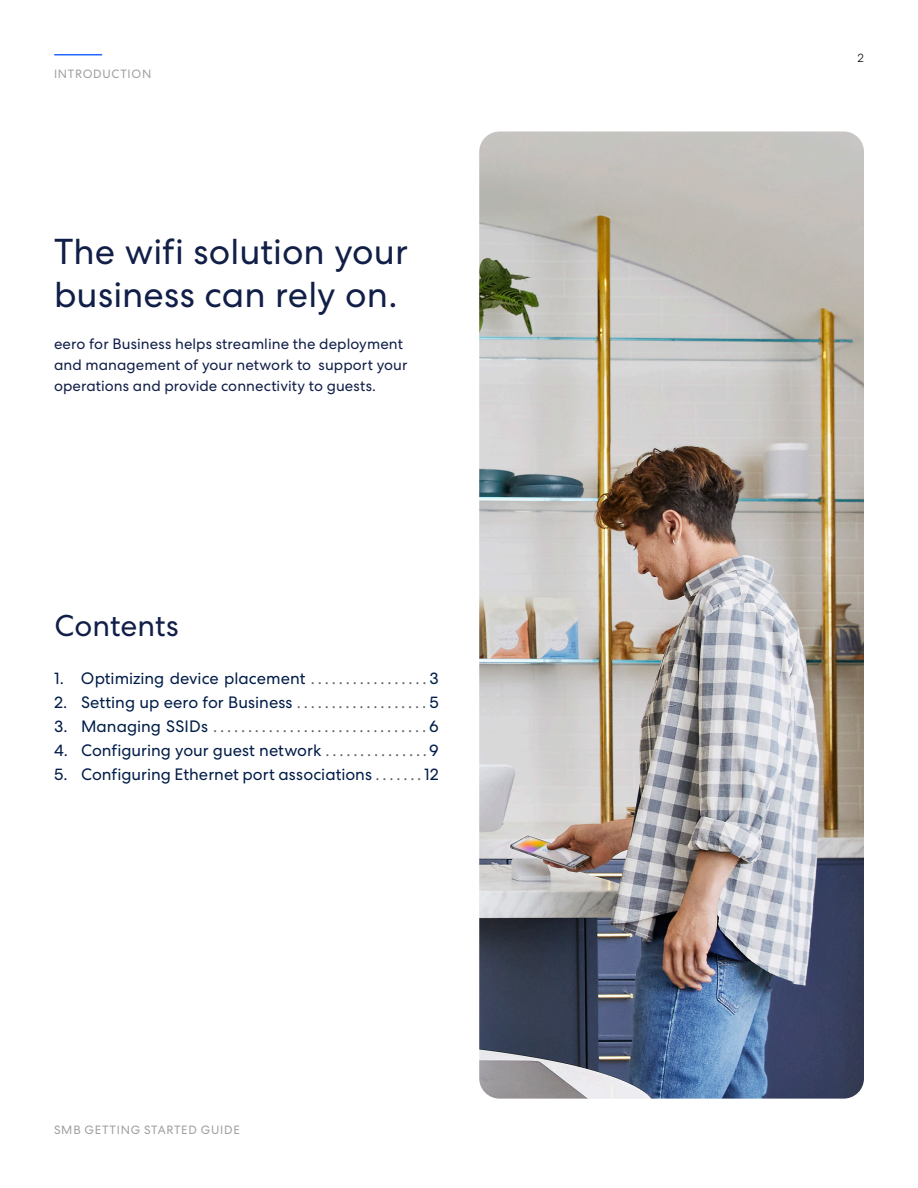
<style>
.page{position:relative;width:918px;height:1188px;background:#fff}
.page>*{position:absolute;margin:0;border:0;box-sizing:border-box;transform-origin:0 0}
.t1{font:36px/43.2px "Centra No 2";letter-spacing:.005em;color:#111e47}
.t2{font:30px "Centra No 2";color:#111e47}
.t3{font:16.5px "Centra No 2";color:#021d49}
.t4{font:16.5px "Centra No 2";letter-spacing:.005em;color:#5e5f5f}
.t5{font:15px/21px "Centra No 2";letter-spacing:.005em;color:#111e47}
.t6{font:12px "Centra No 2";letter-spacing:.06em;color:#9f9f9f}
.t7{font:300 12px "Centra No 2";color:#000}
.s1{color:#5e5f5f}
.s2{color:#021d49}
</style>
<div class="page">
<hr style="left:55px;top:54px;width:47px;height:2px;background:#2567ff">
<img style="left:479px;top:132px;width:385px;height:967px">
<p class="t6" style="left:54px;top:66px;width:99px">INTRODUCTION</p>
<h1 class="t1" style="left:54px;top:230px;width:356px">The wifi solution your business can rely on.</h1>
<p class="t5" style="left:54px;top:333px;width:355px">eero for Business helps streamline the deployment and management of your network to support your operations and provide connectivity to guests.</p>
<h2 class="t2" style="left:54px;top:608px;width:126px">Contents</h2>
<p class="t3" style="left:54px;top:669px;width:386px">1. Optimizing device placement <span class="s1">. . . . . . . . . . . . . . . . .</span> 3</p>
<p class="t3" style="left:54px;top:693px;width:386px">2. Setting up eero for Business <span class="s1">...................</span>5</p>
<p class="t4" style="left:54px;top:717px;width:386px"><span class="s2">3. Managing SSIDs</span> ...............................<span class="s2">6</span></p>
<p class="t3" style="left:54px;top:741px;width:386px">4. Configuring your guest network <span class="s1">. . . . . . . . . . . . . . .</span>9</p>
<p class="t3" style="left:54px;top:765px;width:386px">5. Configuring Ethernet port associations <span class="s1">. . . . . . .</span>12</p>
<p class="t6" style="left:54px;top:1123px;width:187px">SMB GETTING STARTED GUIDE</p>
<p class="t7" style="left:858px;top:51px;width:8px">2</p>
</div>
